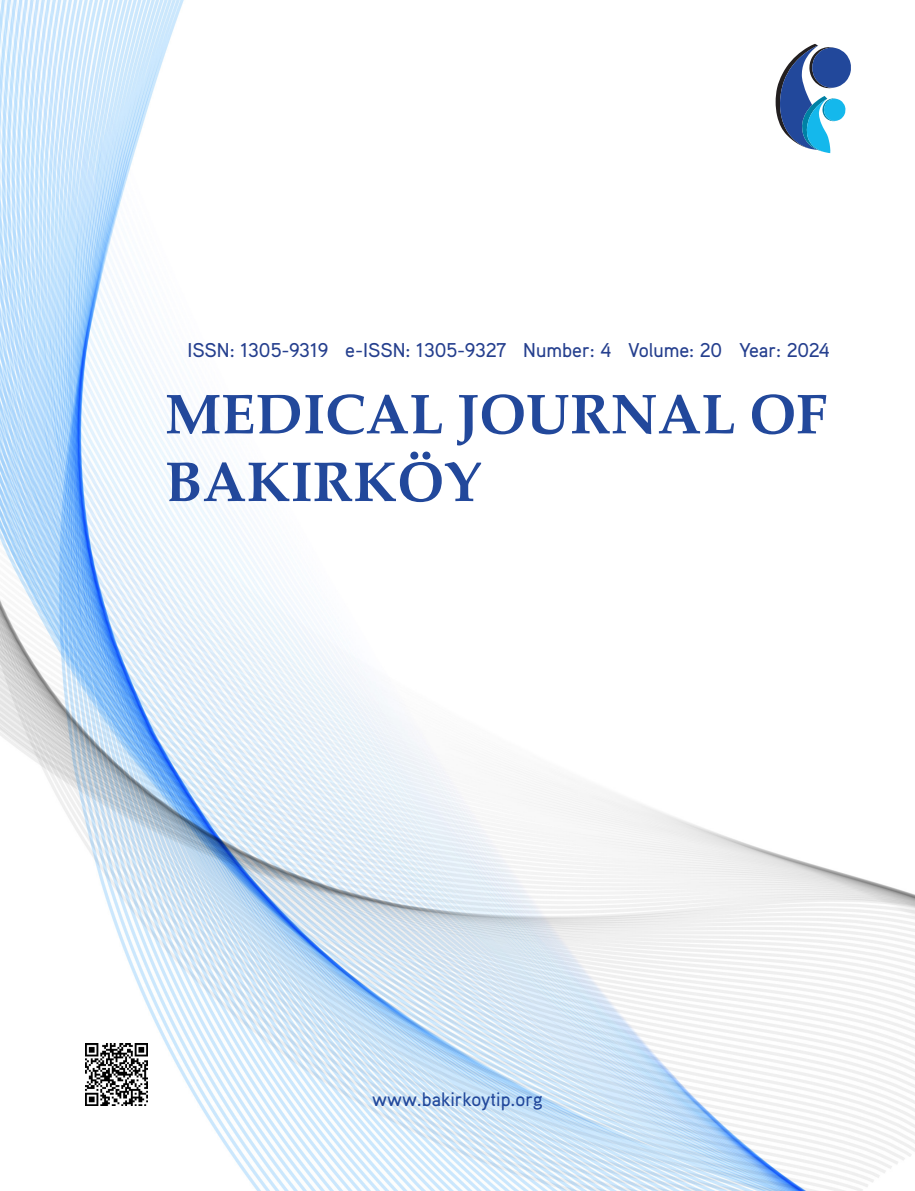
<style>
.page{position:relative;width:915px;height:1191px;background:#fff}
.page>*{position:absolute;margin:0;border:0;box-sizing:border-box;transform-origin:0 0}
.t1{font:700 56.4px "Palatino";color:#22489b}
.t2{font:500 19.95px "Aaux Pro";color:#253f8e}
.t3{font:500 19.5px "Aaux Pro";color:#22489b}
</style>
<div class="page">
<img style="left:0;top:0;width:914px;height:1191px">
<svg style="left:775px;top:44px;width:75px;height:109px"></svg>
<img style="left:85px;top:1043px;width:62px;height:63px">
<p class="t2" style="left:187px;top:337px;width:643px">ISSN: 1305-9319 e-ISSN: 1305-9327 Number: 4 Volume: 20 Year: 2024</p>
<p class="t1" style="left:165px;top:366px;width:663px">MEDICAL JOURNAL OF</p>
<p class="t1" style="left:165px;top:434px;width:318px">BAKIRKÖY</p>
<p class="t3" style="left:372px;top:1086px;width:172px">www.bakirkoytip.org</p>
</div>
